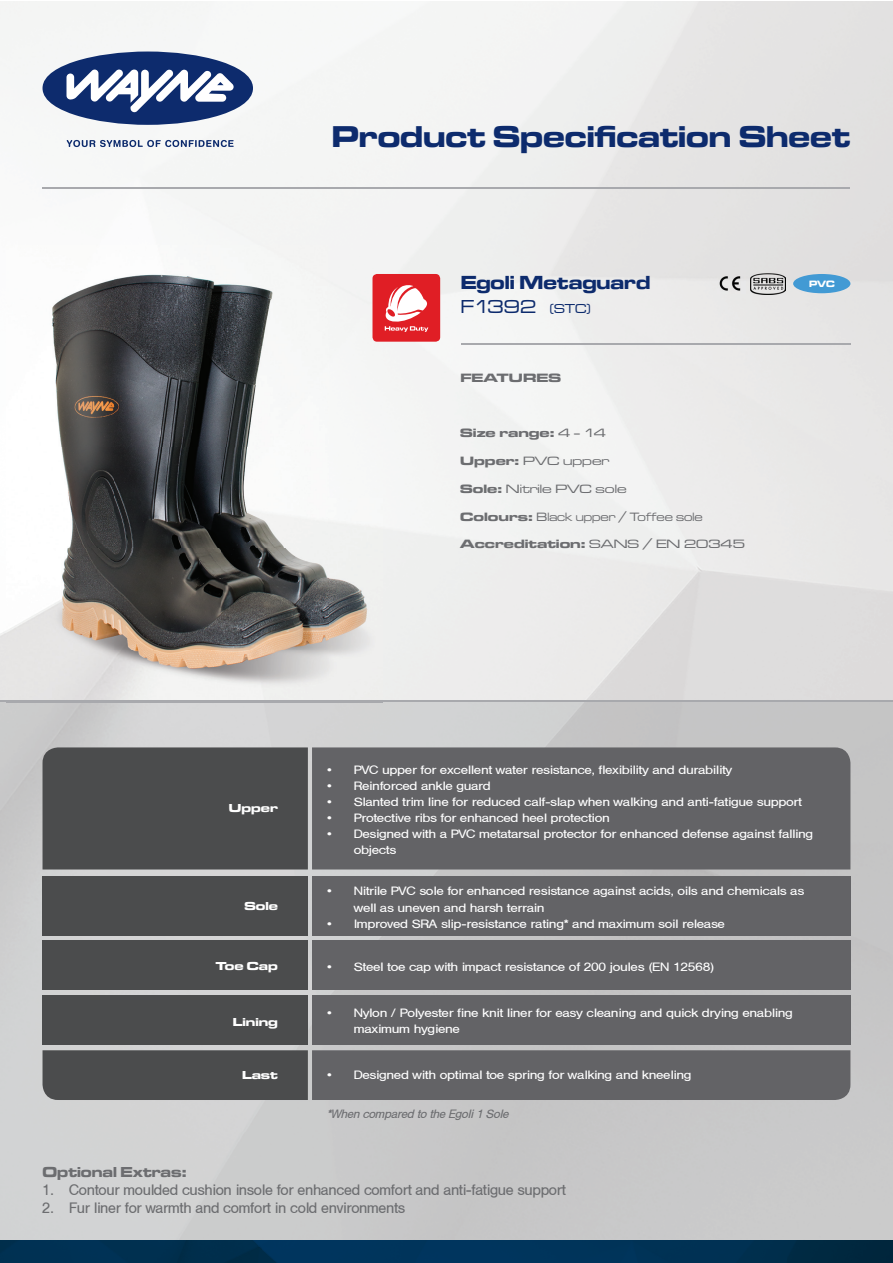
<style>
.page{position:relative;width:893px;height:1263px;background:#fff}
.page>*{position:absolute;margin:0;border:0;box-sizing:border-box;transform-origin:0 0}
.t1{font:700 expanded 31.2px "Microgramma DOT";color:#0d2b6d}
.t2{font:19.5px "Microgramma Becker Bold Extd";color:#0d2b6d}
.t3{font:500 expanded 19.5px "Microgramma DOT";color:#0d2b6d}
.t4{font:15px "Helba DB Normal";color:#6c6d70}
.t5{font:700 expanded 15px "Microgramma DOT";color:#6c6d70}
.t6{font:700 expanded 12.6px "Microgramma DOT";color:#6c6d70;scale:1.17 1}
.t7{font:500 expanded 12.6px "Microgramma DOT";color:#6c6d70;scale:1.17 1}
.t8{font:500 expanded 12.6px "Microgramma DOT";color:#6c6d70}
.t9{font:12px/16px "Helba DB Normal";color:#fff;scale:1.17 1}
.t10{font:italic 12px "Helba DB Normal";color:#6c6d70}
.t11{font:700 expanded 12px "Microgramma DOT";color:#fff;scale:1.1 1}
.t12{font:700 expanded 9.6px "Microgramma DOT";color:#fff}
.s1{font-size:13.5px}
.s2{font-weight:500}
.s3{font-weight:700}
</style>
<div class="page">
<div style="left:840px;top:1px;width:53px;height:699px;background:#e2e1e1"></div>
<img style="left:0;top:702px;width:893px;height:561px">
<hr style="left:0;top:700px;width:893px;height:2px;background:#a8a9ad">
<img style="left:7px;top:246px;width:375px;height:457px">
<hr style="left:461px;top:343px;width:389px;height:1px;background:#a8a9ad">
<div style="left:372px;top:274px;width:68px;height:68px;background:#e01e25;border-radius:5px"></div>
<svg style="left:384px;top:285px;width:45px;height:47px"></svg>
<div style="left:793px;top:274px;width:57px;height:19px;background:#429ad4;border-radius:50%"></div>
<img style="left:750px;top:273px;width:36px;height:22px">
<svg style="left:43px;top:52px;width:210px;height:73px"></svg>
<svg style="left:67px;top:140px;width:167px;height:7px"></svg>
<hr style="left:43px;top:187px;width:807px;height:2px;background:#a8a9ad">
<img style="left:718px;top:274px;width:27px;height:20px">
<div style="left:43px;top:747px;width:265px;height:122px;background:#4b4c4d"></div>
<div style="left:312px;top:747px;width:538px;height:122px;background:#636366"></div>
<svg style="left:43px;top:876px;width:807px;height:168px;background:#616164"></svg>
<svg style="left:43px;top:1050px;width:807px;height:50px;background:#5c5c5f"></svg>
<h1 class="t1" style="left:332px;top:115px;width:520px">Product Specification Sheet</h1>
<h2 class="t2" style="left:461px;top:270px;width:191px">Egoli Metaguard</h2>
<h2 class="t3" style="left:461px;top:294px;width:131px">F1392 <span class="s1">(STC)</span></h2>
<p class="t6" style="left:460px;top:369px;width:88px">FEATURES</p>
<p class="t6" style="left:460px;top:424px;width:126px">Size range: <span class="s2">4 - 14</span></p>
<p class="t7" style="left:460px;top:453px;width:129px"><span class="s3">Upper:</span> PVC upper</p>
<p class="t7" style="left:460px;top:480px;width:144px"><span class="s3">Sole:</span> Nitrile PVC sole</p>
<p class="t8" style="left:460px;top:508px;width:244px"><span class="s3">Colours:</span> Black upper / Toffee sole</p>
<p class="t6" style="left:460px;top:536px;width:245px">Accreditation: <span class="s2">SANS / EN 20345</span></p>
<p class="t12" style="left:809px;top:277px;width:27px">PVC</p>
<p class="t11" style="left:229px;top:800px;width:46px">Upper</p>
<p class="t11" style="left:244px;top:898px;width:32px">Sole</p>
<p class="t11" style="left:216px;top:958px;width:58px">Toe Cap</p>
<p class="t11" style="left:233px;top:1014px;width:43px">Lining</p>
<p class="t11" style="left:242px;top:1067px;width:34px">Last</p>
<p class="t9" style="left:327px;top:761px;width:348px">• PVC upper for excellent water resistance, flexibility and durability</p>
<p class="t9" style="left:327px;top:778px;width:142px">• Reinforced ankle guard</p>
<p class="t9" style="left:327px;top:794px;width:408px">• Slanted trim line for reduced calf-slap when walking and anti-fatigue support</p>
<p class="t9" style="left:327px;top:810px;width:243px">• Protective ribs for enhanced heel protection</p>
<p class="t9" style="left:354px;top:826px;width:394px;text-indent:-27px">• Designed with a PVC metatarsal protector for enhanced defense against falling objects</p>
<p class="t9" style="left:354px;top:883px;width:386px;text-indent:-27px">• Nitrile PVC sole for enhanced resistance against acids, oils and chemicals as well as uneven and harsh terrain</p>
<p class="t9" style="left:327px;top:915px;width:342px">• Improved SRA slip-resistance rating* and maximum soil release</p>
<p class="t9" style="left:327px;top:958px;width:333px">• Steel toe cap with impact resistance of 200 joules (EN 12568)</p>
<p class="t9" style="left:354px;top:1005px;width:377px;text-indent:-27px">• Nylon / Polyester fine knit liner for easy cleaning and quick drying enabling maximum hygiene</p>
<p class="t9" style="left:327px;top:1067px;width:313px">• Designed with optimal toe spring for walking and kneeling</p>
<p class="t10" style="left:327px;top:1107px;width:186px">*When compared to the Egoli1 Sole</p>
<p class="t5" style="left:43px;top:1162px;width:146px">Optional Extras:</p>
<p class="t4" style="left:43px;top:1182px;width:525px">1. Contour moulded cushion insole for enhanced comfort and anti-fatigue support</p>
<p class="t4" style="left:43px;top:1200px;width:364px">2. Fur liner for warmth and comfort in cold environments</p>
</div>
